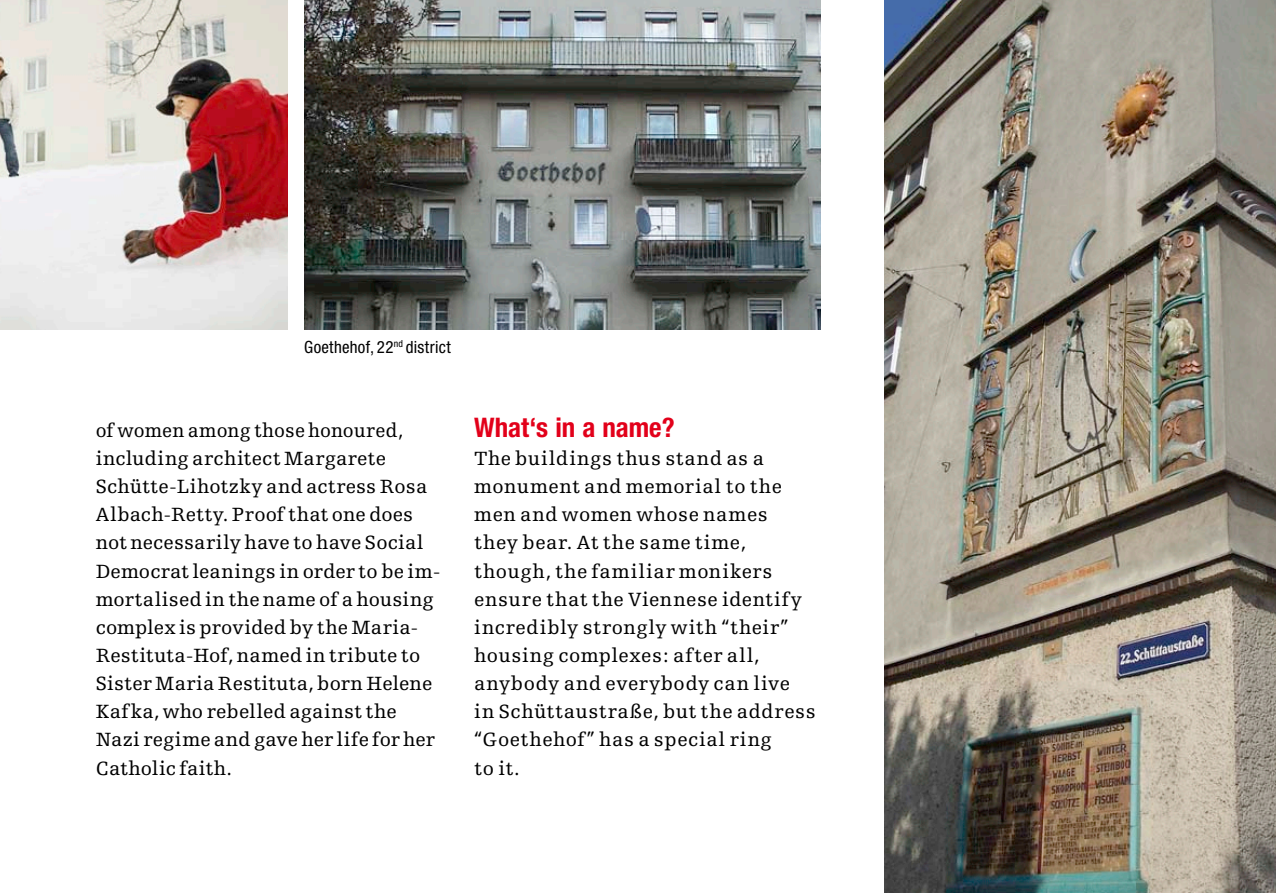
<style>
.page{position:relative;width:1276px;height:893px;background:#fff}
.page>*{position:absolute;margin:0;border:0;box-sizing:border-box;transform-origin:0 0}
.t1{font:700 condensed 27px "Helvetica Neue";letter-spacing:-.005em;color:#e2001a}
.t2{font:20.25px/28.1px "Egyptienne F";letter-spacing:.02em;color:#000}
.t3{font:condensed 16.88px "Helvetica Neue";letter-spacing:.02em;color:#000}
</style>
<div class="page">
<img style="left:304px;top:0;width:517px;height:330px">
<img style="left:0;top:0;width:287px;height:330px">
<img style="left:884px;top:0;width:392px;height:893px">
<p class="t3" style="left:304px;top:337px;width:148px">Goethehof, 22<sup>nd</sup> district</p>
<p class="t2" style="left:96px;top:417px;width:346px">of women among those honoured, including architect Margarete<br>Schütte-Lihotzky and actress Rosa<br>Albach-Retty. Proof that one does not necessarily have to have Social<br>Democrat leanings in order to be im&shy;mortalised in the name of a housing complex is provided by the Maria-<br>Restituta-Hof, named in tribute to<br>Sister Maria Restituta, born Helene<br>Kafka, who rebelled against the<br>Nazi regime and gave her life for her<br>Catholic faith.</p>
<h1 class="t1" style="left:474px;top:411px;width:202px">What‘s in a name?</h1>
<p class="t2" style="left:474px;top:445px;width:343px">The buildings thus stand as a monument and memorial to the men and women whose names they bear. At the same time, though, the familiar monikers ensure that the Viennese identify incredibly strongly with “their” housing complexes: after all, anybody and everybody can live<br>in Schüttaustraße, but the address “Goethehof” has a special ring<br>to it.</p>
</div>
